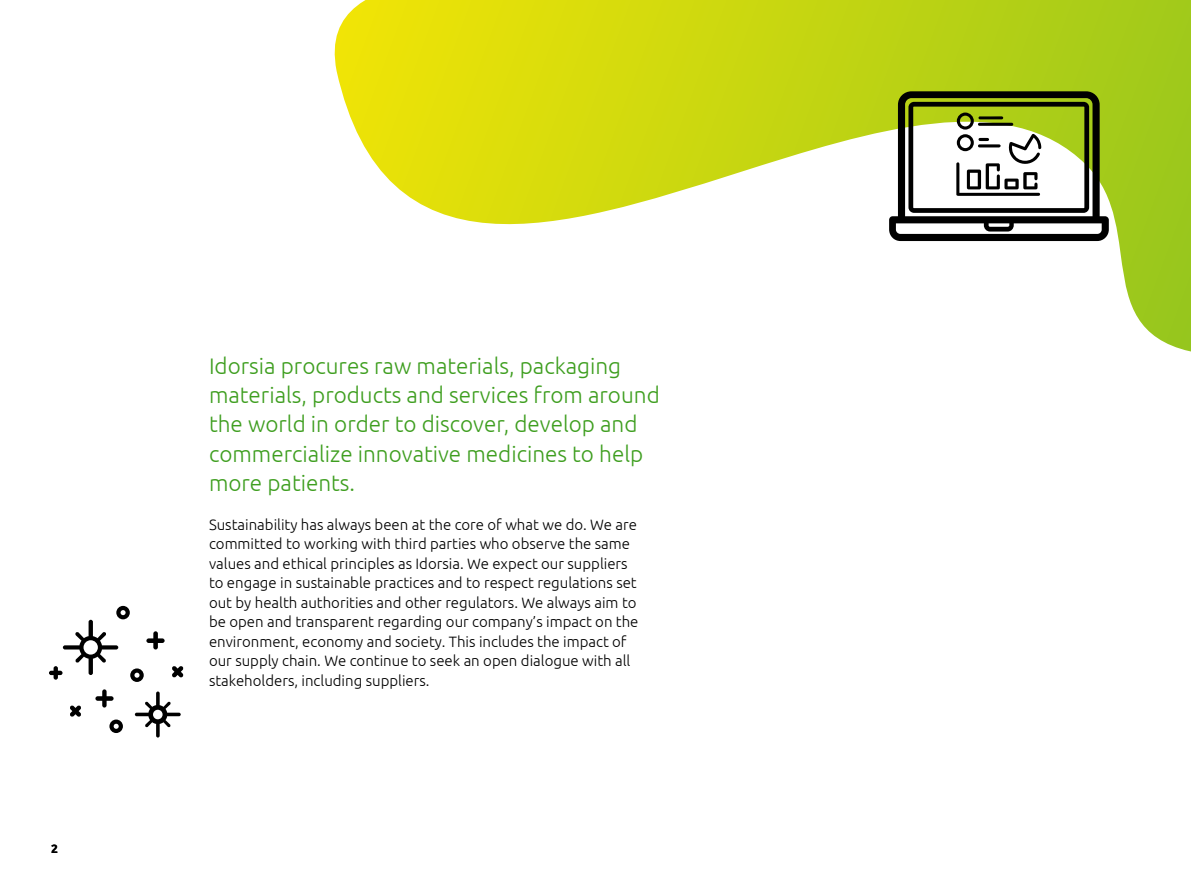
<style>
.page{position:relative;width:1191px;height:893px;background:#fff}
.page>*{position:absolute;margin:0;border:0;box-sizing:border-box;transform-origin:0 0}
.t1{font:300 22.5px/29.2px "Ubuntu";color:#3e9e1f}
.t2{font:300 15px/19.5px "Ubuntu";color:#000}
.t3{font:700 12px "Ubuntu";color:#000}
</style>
<div class="page">
<svg style="left:334px;top:0;width:857px;height:352px"></svg>
<svg style="left:49px;top:606px;width:134px;height:131px"></svg>
<svg style="left:889px;top:91px;width:219px;height:150px"></svg>
<p class="t3" style="left:51px;top:841px;width:8px">2</p>
<h1 class="t1" style="left:209px;top:351px;width:452px">Idorsia procures raw materials, packaging materials, products and services from around the world in order to discover, develop and commercialize innovative medicines to help more patients.</h1>
<p class="t2" style="left:209px;top:514px;width:431px">Sustainability has always been at the core of what we do. We are committed to working with third parties who observe the same values and ethical principles as Idorsia. We expect our suppliers to engage in sustainable practices and to respect regulations set out by health authorities and other regulators. We always aim to be open and transparent regarding our company’s impact on the environment, economy and society. This includes the impact of our supply chain. We continue to seek an open dialogue with all stakeholders, including suppliers.</p>
</div>
